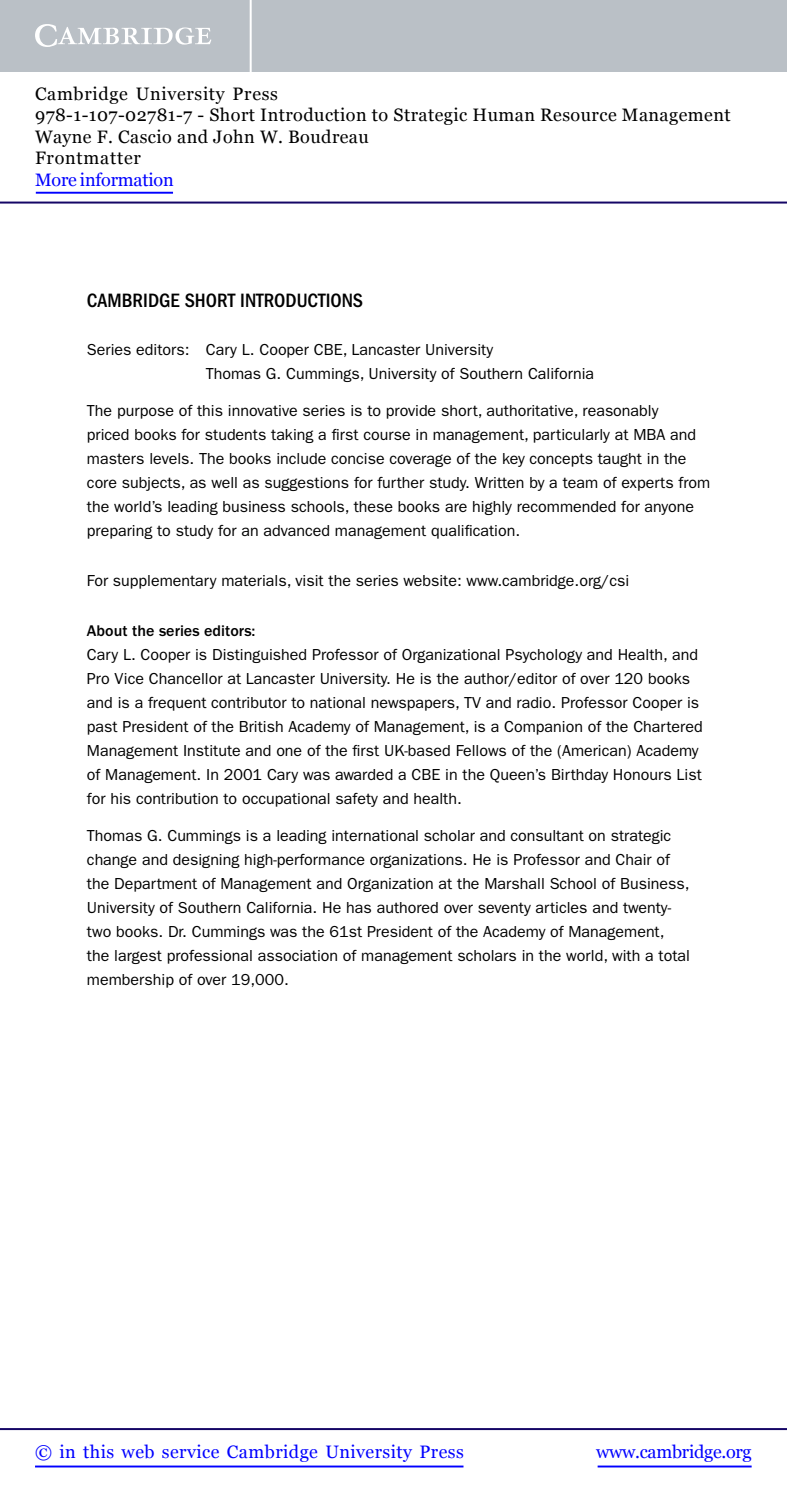
<style>
.page{position:relative;width:787px;height:1496px;background:#fff}
.page>*{position:absolute;margin:0;border:0;box-sizing:border-box;transform-origin:0 0}
.t1{font:500 condensed 20px "ITC Franklin Gothic Std";color:#000}
.t2{font:18px/21.6px "Georgia";letter-spacing:.025em;color:#000}
.t3{font:18px "Georgia";letter-spacing:.025em;color:#00f}
.t4{font:18px "Georgia";letter-spacing:-.015em;color:#00f}
.t5{font:18px "Georgia";letter-spacing:-.01em;color:#00f}
.t6{font:16px/24px "ITC Franklin Gothic Std";color:#000}
.s1{font-weight:500}
</style>
<div class="page">
<hr style="left:597px;top:1466px;width:154px;height:1px;background:#00f">
<hr style="left:0;top:1428px;width:786px;height:2px;background:#150666">
<hr style="left:35px;top:1466px;width:428px;height:1px;background:#00f">
<div style="left:0;top:0;width:786px;height:72px;background:#bac0c6"></div>
<svg style="left:35px;top:24px;width:176px;height:23px"></svg>
<hr style="left:249px;top:0;width:2px;height:72px;background:#fff">
<hr style="left:0;top:202px;width:786px;height:2px;background:#150666">
<hr style="left:36px;top:192px;width:137px;height:2px;background:#00f">
<p class="t2" style="left:35px;top:83px;width:696px">Cambridge University Press<br>978-1-107-02781-7 - Short Introduction to Strategic Human Resource Management Wayne F. Cascio and John W. Boudreau<br>Frontmatter</p>
<p class="t5" style="left:35px;top:170px;width:140px">More information</p>
<p class="t1" style="left:87px;top:289px;width:277px">CAMBRIDGE SHORT INTRODUCTIONS</p>
<p class="t6" style="left:205px;top:338px;width:390px;text-indent:-119px">Series editors: Cary L. Cooper CBE, Lancaster University<br>Thomas G. Cummings, University of Southern California</p>
<p class="t6" style="left:87px;top:399px;width:624px">The purpose of this innovative series is to provide short, authoritative, reasonably<br>priced books for students taking a first course in management, particularly at MBA and masters levels. The books include concise coverage of the key concepts taught in the core subjects, as well as suggestions for further study. Written by a team of experts from the world’s leading business schools, these books are highly recommended for anyone preparing to study for an advanced management qualification.</p>
<p class="t6" style="left:87px;top:569px;width:543px">For supplementary materials, visit the series website: www.cambridge.org/csi</p>
<p class="t6" style="left:87px;top:619px;width:616px"><span class="s1">About the series editors:<br></span>Cary L. Cooper is Distinguished Professor of Organizational Psychology and Health, and Pro Vice Chancellor at Lancaster University. He is the author/editor of over 120 books and is a frequent contributor to national newspapers, TV and radio. Professor Cooper is past President of the British Academy of Management, is a Companion of the Chartered Management Institute and one of the first UK-based Fellows of the (American) Academy of Management. In 2001 Cary was awarded a CBE in the Queen’s Birthday Honours List for his contribution to occupational safety and health.</p>
<p class="t6" style="left:87px;top:824px;width:604px">Thomas G. Cummings is a leading international scholar and consultant on strategic change and designing high-performance organizations. He is Professor and Chair of the Department of Management and Organization at the Marshall School of Business, University of Southern California. He has authored over seventy articles and twenty&shy;two books. Dr. Cummings was the 61st President of the Academy of Management, the largest professional association of management scholars in the world, with a total membership of over 19,000.</p>
<p class="t3" style="left:35px;top:1442px;width:430px">© in this web service Cambridge University Press</p>
<p class="t4" style="left:595px;top:1442px;width:157px">www.cambridge.org</p>
</div>
